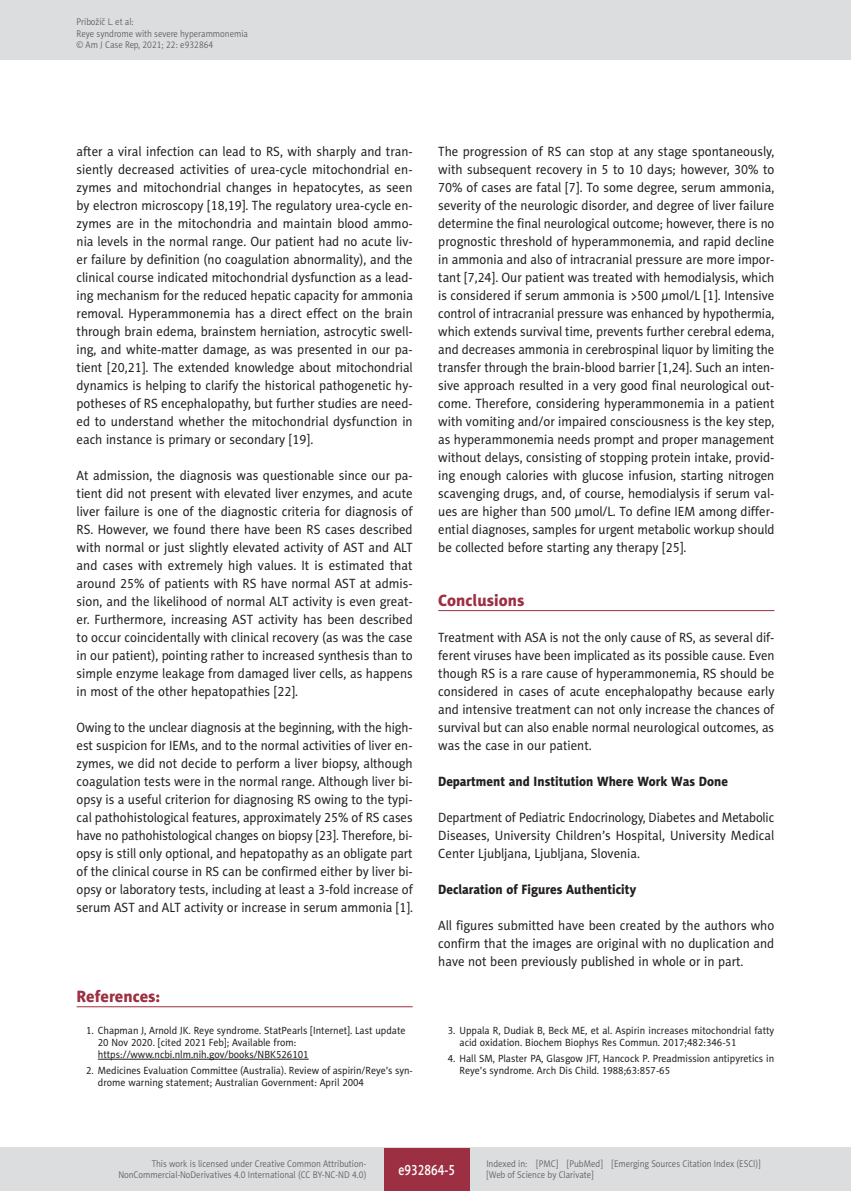
<style>
.page{position:relative;width:851px;height:1191px;background:#fff}
.page>*{position:absolute;margin:0;border:0;box-sizing:border-box;transform-origin:0 0}
.AJCR_Headline_1{font:16.5px "Naomi Sans EFN Heavy";color:#9d2f42}
.AJCR_Referencje_Tytu{font:16.5px "Naomi Sans EFN Heavy";color:#9d2f42}
.t1{font:15px "Naomi Sans EFN Medium";color:#fff;scale:.8 1}
.AJCR_Body{font:13.5px/18px "Naomi Sans EFN";color:#231f20;text-align:justify;scale:.95 1}
.AJCR_Body-2{font:13.5px/18px "Naomi Sans EFN";color:#231f20;text-align:justify;scale:.93 1}
.AJCR_Body-3{font:13.5px/18px "Naomi Sans EFN";color:#231f20;text-align:justify;scale:.94 1}
.AJCR_Headline_2{font:13.5px "Naomi Sans EFN Heavy";color:#231f20;scale:.95 1}
.AJCR_Referencje_punk{font:10.5px/12px "Naomi Sans EFN";color:#231f20;scale:.95 1}
.t2{font:9.75px/11.2px "Naomi Sans EFN Light";color:#57585a;scale:.9 1}
</style>
<div class="page">
<hr style="left:438px;top:610px;width:336px;height:1px;background:#9d2f42">
<hr style="left:77px;top:1006px;width:335px;height:1px;background:#9d2f42">
<hr style="left:98px;top:1059px;width:210px;height:1px;background:#231f20">
<div style="left:0;top:0;width:850px;height:60px;background:#dcdddf"></div>
<div style="left:0;top:1148px;width:850px;height:43px;background:#dcdddf"></div>
<div style="left:384px;top:1147px;width:85px;height:43px;background:#9d2f42"></div>
<p class="t2" style="left:77px;top:16px;width:192px">Pribožič L. et al:<br>Reye syndrome with severe hyperammonemia © Am J Case Rep, 2021; 22: e932864</p>
<p class="AJCR_Body" style="left:77px;top:142px;width:355px">after a viral infection can lead to RS, with sharply and tran&shy;siently decreased activities of urea-cycle mitochondrial en&shy;zymes and mitochondrial changes in hepatocytes, as seen by electron microscopy [18,19]. The regulatory urea-cycle en&shy;zymes are in the mitochondria and maintain blood ammo&shy;nia levels in the normal range. Our patient had no acute liv&shy;er failure by definition (no coagulation abnormality), and the clinical course indicated mitochondrial dysfunction as a lead&shy;ing mechanism for the reduced hepatic capacity for ammonia removal. Hyperammonemia has a direct effect on the brain through brain edema, brainstem herniation, astrocytic swell&shy;ing, and white-matter damage, as was presented in our pa&shy;tient [20,21]. The extended knowledge about mitochondrial dynamics is helping to clarify the historical pathogenetic hy&shy;potheses of RS encephalopathy, but further studies are need&shy;ed to understand whether the mitochondrial dysfunction in each instance is primary or secondary [19].</p>
<p class="AJCR_Body" style="left:77px;top:466px;width:355px">At admission, the diagnosis was questionable since our pa&shy;tient did not present with elevated liver enzymes, and acute liver failure is one of the diagnostic criteria for diagnosis of RS. However, we found there have been RS cases described with normal or just slightly elevated activity of AST and ALT and cases with extremely high values. It is estimated that around 25% of patients with RS have normal AST at admis&shy;sion, and the likelihood of normal ALT activity is even great&shy;er. Furthermore, increasing AST activity has been described to occur coincidentally with clinical recovery (as was the case in our patient), pointing rather to increased synthesis than to simple enzyme leakage from damaged liver cells, as happens in most of the other hepatopathies [22].</p>
<p class="AJCR_Body-2" style="left:77px;top:718px;width:363px">Owing to the unclear diagnosis at the beginning, with the high&shy;est suspicion for IEMs, and to the normal activities of liver en&shy;zymes, we did not decide to perform a liver biopsy, although coagulation tests were in the normal range. Although liver bi&shy;opsy is a useful criterion for diagnosing RS owing to the typi&shy;cal pathohistological features, approximately 25% of RS cases have no pathohistological changes on biopsy [23]. Therefore, bi&shy;opsy is still only optional, and hepatopathy as an obligate part of the clinical course in RS can be confirmed either by liver bi&shy;opsy or laboratory tests, including at least a 3-fold increase of serum AST and ALT activity or increase in serum ammonia [1].</p>
<p class="AJCR_Referencje_Tytu" style="left:77px;top:986px;width:85px">References:</p>
<p class="AJCR_Referencje_punk" style="left:98px;top:1024px;width:325px;text-indent:-12px">1. Chapman J, Arnold JK. Reye syndrome. StatPearls [Internet]. Last update<br>20 Nov 2020. [cited 2021 Feb]; Available from: https://www.ncbi.nlm.nih.gov/books/NBK526101</p>
<p class="AJCR_Referencje_punk" style="left:98px;top:1065px;width:333px;text-indent:-12px">2. Medicines Evaluation Committee (Australia). Review of aspirin/Reye’s syn&shy;drome warning statement; Australian Government: April 2004</p>
<p class="AJCR_Body" style="left:438px;top:142px;width:355px">The progression of RS can stop at any stage spontaneously, with subsequent recovery in 5 to 10 days; however, 30% to 70% of cases are fatal [7]. To some degree, serum ammonia, severity of the neurologic disorder, and degree of liver failure determine the final neurological outcome; however, there is no prognostic threshold of hyperammonemia, and rapid decline in ammonia and also of intracranial pressure are more impor&shy;tant [7,24]. Our patient was treated with hemodialysis, which is considered if serum ammonia is &gt;500 µmol/L [1]. Intensive control of intracranial pressure was enhanced by hypothermia, which extends survival time, prevents further cerebral edema, and decreases ammonia in cerebrospinal liquor by limiting the transfer through the brain-blood barrier [1,24]. Such an inten&shy;sive approach resulted in a very good final neurological out&shy;come. Therefore, considering hyperammonemia in a patient with vomiting and/or impaired consciousness is the key step, as hyperammonemia needs prompt and proper management without delays, consisting of stopping protein intake, provid&shy;ing enough calories with glucose infusion, starting nitrogen scavenging drugs, and, of course, hemodialysis if serum val&shy;ues are higher than 500 µmol/L. To define IEM among differ&shy;ential diagnoses, samples for urgent metabolic workup should be collected before starting any therapy [25].</p>
<p class="AJCR_Headline_1" style="left:438px;top:590px;width:88px">Conclusions</p>
<p class="AJCR_Body-3" style="left:438px;top:628px;width:359px">Treatment with ASA is not the only cause of RS, as several dif&shy;ferent viruses have been implicated as its possible cause. Even though RS is a rare cause of hyperammonemia, RS should be considered in cases of acute encephalopathy because early and intensive treatment can not only increase the chances of survival but can also enable normal neurological outcomes, as was the case in our patient.</p>
<p class="AJCR_Headline_2" style="left:438px;top:773px;width:306px">Department and Institution Where Work Was Done</p>
<p class="AJCR_Body-2" style="left:438px;top:808px;width:363px">Department of Pediatric Endocrinology, Diabetes and Metabolic Diseases, University Children’s Hospital, University Medical Center Ljubljana, Ljubljana, Slovenia.</p>
<p class="AJCR_Headline_2" style="left:438px;top:881px;width:210px">Declaration of Figures Authenticity</p>
<p class="AJCR_Body" style="left:438px;top:916px;width:355px">All figures submitted have been created by the authors who confirm that the images are original with no duplication and have not been previously published in whole or in part.</p>
<p class="AJCR_Referencje_punk" style="left:459px;top:1024px;width:333px;text-indent:-12px">3. Uppala R, Dudiak B, Beck ME, et al. Aspirin increases mitochondrial fatty acid oxidation. Biochem Biophys Res Commun. 2017;482:346-51</p>
<p class="AJCR_Referencje_punk" style="left:459px;top:1053px;width:333px;text-indent:-12px">4. Hall SM, Plaster PA, Glasgow JFT, Hancock P. Preadmission antipyretics in<br>Reye’s syndrome. Arch Dis Child. 1988;63:857-65</p>
<p class="t2" style="left:118px;top:1158px;width:277px;text-align:right">This work is licensed under Creative Common Attribution-<br>NonCommercial-NoDerivatives 4.0 International (CC BY-NC-ND 4.0)</p>
<p class="t1" style="left:398px;top:1160px;width:72px">e932864-5</p>
<p class="t2" style="left:486px;top:1158px;width:306px">Indexed in: [PMC] [PubMed] [Emerging Sources Citation Index (ESCI)] [Web of Science by Clarivate]</p>
</div>
